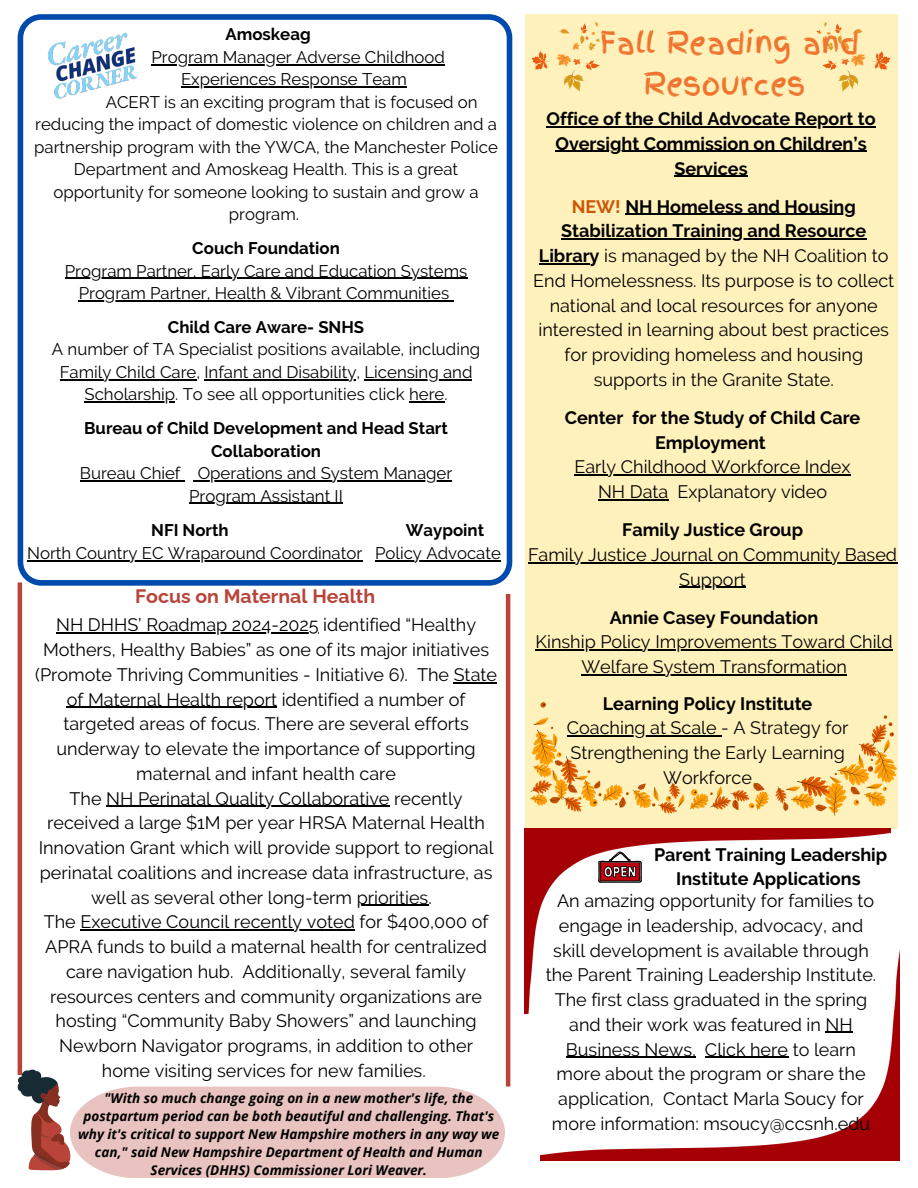
<style>
.page{position:relative;width:918px;height:1188px;background:#fff}
.page>*{position:absolute;margin:0;border:0;box-sizing:border-box;transform-origin:0 0}
.t1{font:29.4px/40.7px "Finger Paint";color:#ef742e;text-align:center}
.t2{font:700 19.5px "Raleway";color:#b8443a}
.t3{font:18px/24.8px "Raleway";color:#000;text-align:center}
.t4{font:700 18px/24.8px "Raleway";color:#000;text-align:center}
.t5{font:16.8px/33.8px "Raleway";color:#000}
.t6{font:700 16.8px "Raleway";color:#000}
.t7{font:italic 700 13.5px/18px "Open Sans";color:#000;text-align:center}
.s1{font-weight:700}
.s2{color:#cc5605}
</style>
<div class="page">
<div style="left:525px;top:14px;width:372px;height:815px;background:#fff1bb"></div>
<img style="left:525px;top:829px;width:365px;height:184px">
<svg style="left:598px;top:852px;width:44px;height:31px"></svg>
<svg style="left:18px;top:14px;width:494px;height:572px"></svg>
<svg style="left:532px;top:22px;width:74px;height:70px"></svg>
<svg style="left:816px;top:22px;width:74px;height:70px"></svg>
<svg style="left:540px;top:702px;width:6px;height:6px"></svg>
<svg style="left:775px;top:715px;width:122px;height:101px"></svg>
<svg style="left:530px;top:717px;width:154px;height:97px"></svg>
<svg style="left:690px;top:783px;width:79px;height:27px"></svg>
<img style="left:540px;top:945px;width:360px;height:216px">
<svg style="left:18px;top:1069px;width:487px;height:109px"></svg>
<svg style="left:826px;top:1032px;width:27px;height:1px"></svg>
<hr style="left:566px;top:1057px;width:130px;height:1px;background:#000">
<hr style="left:705px;top:1057px;width:83px;height:1px;background:#000">
<hr style="left:547px;top:126px;width:329px;height:1px;background:#000">
<hr style="left:555px;top:151px;width:312px;height:1px;background:#000">
<hr style="left:674px;top:176px;width:74px;height:1px;background:#000">
<hr style="left:625px;top:214px;width:231px;height:1px;background:#000">
<hr style="left:561px;top:238px;width:305px;height:2px;background:#000">
<hr style="left:539px;top:263px;width:51px;height:1px;background:#000">
<hr style="left:575px;top:474px;width:276px;height:2px;background:#000">
<hr style="left:598px;top:499px;width:70px;height:1px;background:#000">
<hr style="left:151px;top:64px;width:294px;height:1px;background:#000">
<hr style="left:181px;top:86px;width:226px;height:2px;background:#000">
<hr style="left:65px;top:278px;width:402px;height:1px;background:#000">
<hr style="left:79px;top:300px;width:370px;height:1px;background:#000">
<hr style="left:60px;top:379px;width:136px;height:1px;background:#000">
<hr style="left:204px;top:379px;width:152px;height:1px;background:#000">
<hr style="left:365px;top:379px;width:107px;height:1px;background:#000">
<hr style="left:85px;top:401px;width:90px;height:2px;background:#000">
<hr style="left:409px;top:401px;width:35px;height:2px;background:#000">
<hr style="left:80px;top:480px;width:101px;height:1px;background:#000">
<hr style="left:198px;top:480px;width:254px;height:1px;background:#000">
<hr style="left:189px;top:503px;width:154px;height:1px;background:#000">
<hr style="left:27px;top:560px;width:335px;height:1px;background:#000">
<hr style="left:375px;top:560px;width:126px;height:1px;background:#000">
<img style="left:136px;top:39px;width:7px;height:18px">
<img style="left:37px;top:14px;width:99px;height:63px">
<img style="left:49px;top:57px;width:95px;height:49px">
<hr style="left:528px;top:562px;width:369px;height:1px;background:#000">
<hr style="left:679px;top:587px;width:67px;height:1px;background:#000">
<hr style="left:536px;top:650px;width:357px;height:1px;background:#000">
<hr style="left:581px;top:674px;width:266px;height:1px;background:#000">
<hr style="left:56px;top:632px;width:263px;height:2px;background:#000">
<hr style="left:454px;top:682px;width:43px;height:1px;background:#000">
<hr style="left:67px;top:707px;width:210px;height:1px;background:#000">
<hr style="left:106px;top:806px;width:284px;height:1px;background:#000">
<hr style="left:357px;top:905px;width:71px;height:1px;background:#000">
<hr style="left:80px;top:929px;width:275px;height:2px;background:#000">
<hr style="left:506px;top:594px;width:4px;height:493px;background:#b8443a">
<hr style="left:18px;top:582px;width:4px;height:493px;background:#b8443a">
<hr style="left:567px;top:735px;width:154px;height:2px;background:#000">
<h3 class="t6" style="left:226px;top:25px;width:87px">Amoskeag</h3>
<h4 class="t5" style="left:151px;top:40px;width:295px">Program Manager Adverse Childhood</h4>
<h4 class="t5" style="left:181px;top:63px;width:227px">Experiences Response Team</h4>
<h4 class="t5" style="left:106px;top:85px;width:374px">ACERT is an exciting program that is focused on</h4>
<h4 class="t5" style="left:35px;top:108px;width:463px">reducing the impact of domestic violence on children and a</h4>
<h4 class="t5" style="left:34px;top:130px;width:465px">partnership program with the YWCA, the Manchester Police</h4>
<h4 class="t5" style="left:74px;top:153px;width:386px">Department and Amoskeag Health. This is a great</h4>
<h4 class="t5" style="left:54px;top:175px;width:426px">opportunity for someone looking to sustain and grow a</h4>
<h4 class="t5" style="left:229px;top:198px;width:72px">program.</h4>
<h4 class="t6" style="left:192px;top:238px;width:149px">Couch Foundation</h4>
<p class="t5" style="left:65px;top:254px;width:404px">Program Partner, Early Care and Education Systems</p>
<h4 class="t5" style="left:79px;top:276px;width:372px;text-align:center">Program Partner, Health &amp; Vibrant Communities<br><span class="s1">Child Care Aware- SNHS</span></h4>
<h4 class="t5" style="left:52px;top:333px;width:430px">A number of TA Specialist positions available, including</h4>
<h4 class="t5" style="left:60px;top:355px;width:414px">Family Child Care, Infant and Disability, Licensing and</h4>
<p class="t5" style="left:84px;top:378px;width:365px">Scholarship. To see all opportunities click here.<br><span class="s1">Bureau of Child Development and Head Start</span></p>
<p class="t6" style="left:211px;top:441px;width:111px">Collaboration</p>
<p class="t5" style="left:80px;top:456px;width:102px">Bureau Chief</p>
<h3 class="t5" style="left:198px;top:456px;width:256px">Operations and System Manager</h3>
<h4 class="t5" style="left:151px;top:478px;width:193px;line-height:34.8px;text-indent:38px">Program Assistant II<br><span class="s1">NFI North</span></h4>
<h4 class="t6" style="left:406px;top:521px;width:80px">Waypoint</h4>
<p class="t5" style="left:27px;top:536px;width:475px">North Country EC Wraparound Coordinator Policy Advocate</p>
<p class="t2" style="left:135px;top:585px;width:242px">Focus on Maternal Health</p>
<p class="t3" style="left:35px;top:613px;width:463px">NH DHHS’ Roadmap 2024-2025 identified “Healthy Mothers, Healthy Babies” as one of its major initiatives (Promote Thriving Communities - Initiative 6). The State of Maternal Health report identified a number of targeted areas of focus. There are several efforts underway to elevate the importance of supporting maternal and infant health care<br>The NH Perinatal Quality Collaborative recently received a large $1M per year HRSA Maternal Health Innovation Grant which will provide support to regional perinatal coalitions and increase data infrastructure, as well as several other long-term priorities.<br>The Executive Council recently voted for $400,000 of APRA funds to build a maternal health for centralized care navigation hub. Additionally, several family resources centers and community organizations are hosting “Community Baby Showers” and launching Newborn Navigator programs, in addition to other home visiting services for new families.</p>
<p class="t7" style="left:78px;top:1089px;width:423px">"With so much change going on in a new mother's life, the postpartum period can be both beautiful and challenging. That's why it's critical to support New Hampshire mothers in any way we can," said New Hampshire Department of Health and Human Services (DHHS) Commissioner Lori Weaver.</p>
<h5 class="t1" style="left:600px;top:23px;width:260px">Fall Reading and<br>Resources</h5>
<h3 class="t4" style="left:547px;top:106px;width:331px">Office of the Child Advocate Report to</h3>
<h4 class="t4" style="left:555px;top:131px;width:313px">Oversight Commission on Children’s<br>Services</h4>
<p class="t4" style="left:572px;top:194px;width:286px"><span class="s2">NEW!</span> NH Homeless and Housing</p>
<p class="t3" style="left:533px;top:219px;width:363px"><span class="s1">Stabilization Training and Resource Library</span> is managed by the NH Coalition to End Homelessness. Its purpose is to collect national and local resources for anyone interested in learning about best practices for providing homeless and housing supports in the Granite State.</p>
<p class="t4" style="left:565px;top:405px;width:297px">Center for the Study of Child Care<br>Employment</p>
<h2 class="t3" style="left:575px;top:455px;width:278px">Early Childhood Workforce Index<br>NH Data Explanatory video</h2>
<p class="t4" style="left:622px;top:517px;width:183px">Family Justice Group</p>
<p class="t3" style="left:528px;top:542px;width:371px">Family Justice Journal on Community Based<br>Support</p>
<p class="t4" style="left:610px;top:605px;width:210px">Annie Casey Foundation</p>
<p class="t3" style="left:536px;top:630px;width:359px">Kinship Policy Improvements Toward Child<br>Welfare System Transformation</p>
<p class="t4" style="left:603px;top:691px;width:211px">Learning Policy Institute</p>
<p class="t3" style="left:567px;top:716px;width:283px">Coaching at Scale - A Strategy for<br>Strengthening the Early Learning<br>Workforce</p>
<h5 class="t4" style="left:654px;top:842px;width:235px">Parent Training Leadership<br>Institute Applications</h5>
<h5 class="t3" style="left:546px;top:888px;width:332px">An amazing opportunity for families to engage in leadership, advocacy, and skill development is available through the Parent Training Leadership Institute.<br>The first class graduated in the spring and their work was featured in NH Business News. Click here to learn more about the program or share the application, Contact Marla Soucy for more information: msoucy@ccsnh.edu</h5>
</div>
